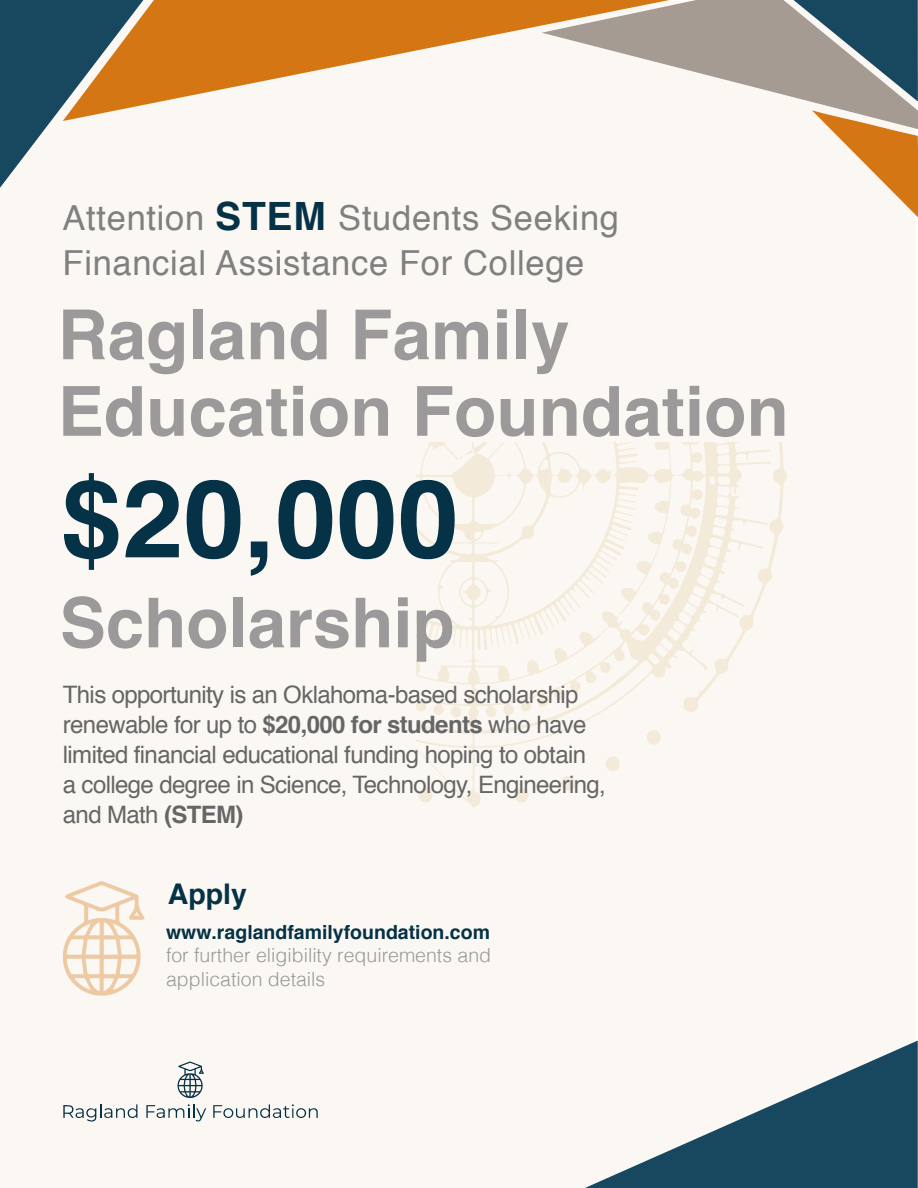
<style>
.page{position:relative;width:918px;height:1188px;background:#fff}
.page>*{position:absolute;margin:0;border:0;box-sizing:border-box;transform-origin:0 0}
.t1{font:700 108.6px "Helvetica";color:#053246}
.t2{font:700 69px/76.5px "Helvetica";color:#9c999a}
.t3{font:34.5px/45px "Helvetica";letter-spacing:.02em;color:#808080}
.t4{font:700 28.5px "Helvetica";color:#053246}
.t5{font:24px/30px "Helvetica";letter-spacing:-.025em;color:#666}
.t6{font:300 19.5px/24.5px "Helvetica";color:#999}
.t7{font:700 19.5px "Helvetica";color:#053246}
.s1{font-weight:700;font-size:39px;color:#053246}
.s2{font-weight:700}
</style>
<div class="page">
<div style="left:0;top:1px;width:916px;height:1187px;background:#fbf8f3"></div>
<svg style="left:417px;top:443px;width:370px;height:365px"></svg>
<div style="left:561px;top:776px;width:14px;height:15px;background:#f3ead9;border-radius:50%"></div>
<div style="left:605px;top:756px;width:15px;height:15px;background:#f3ead9;border-radius:50%"></div>
<div style="left:515px;top:788px;width:14px;height:15px;background:#f3ead9;border-radius:50%"></div>
<div style="left:419px;top:788px;width:14px;height:14px;background:#f3ead9;border-radius:50%"></div>
<div style="left:647px;top:730px;width:14px;height:15px;background:#f3ead9;border-radius:50%"></div>
<div style="left:451px;top:706px;width:10px;height:11px;background:#f3ead9;border-radius:50%"></div>
<svg style="left:433px;top:704px;width:11px;height:11px"></svg>
<svg style="left:63px;top:1104px;width:74px;height:18px"></svg>
<svg style="left:146px;top:1062px;width:60px;height:60px"></svg>
<svg style="left:213px;top:1104px;width:105px;height:14px"></svg>
<svg style="left:62px;top:881px;width:83px;height:115px"></svg>
<svg style="left:839px;top:138px;width:79px;height:79px"></svg>
<svg style="left:144px;top:0;width:398px;height:105px;fill:#d47613"></svg>
<svg style="left:542px;top:0;width:376px;height:138px"></svg>
<svg style="left:793px;top:0;width:125px;height:102px"></svg>
<svg style="left:0;top:0;width:144px;height:188px"></svg>
<svg style="left:585px;top:1041px;width:333px;height:147px"></svg>
<h3 class="t3" style="left:63px;top:197px;width:558px">Attention <span class="s1">STEM</span> Students Seeking<br>Financial Assistance For College</h3>
<h2 class="t2" style="left:58px;top:298px;width:732px">Ragland Family<br>Education Foundation</h2>
<h1 class="t1" style="left:61px;top:431px;width:399px">$20,000</h1>
<h2 class="t2" style="left:60px;top:586px;width:396px">Scholarship</h2>
<p class="t5" style="left:63px;top:681px;width:544px">This opportunity is an Oklahoma-based scholarship renewable for up to <span class="s2">$20,000 for students</span> who have limited financial educational funding hoping to obtain<br>a college degree in Science, Technology, Engineering, and Math <span class="s2">(STEM)</span></p>
<p class="t4" style="left:168px;top:871px;width:81px">Apply</p>
<p class="t7" style="left:166px;top:917px;width:325px">www.raglandfamilyfoundation.com</p>
<p class="t6" style="left:166px;top:941px;width:327px">for further eligibility requirements and application details</p>
</div>
